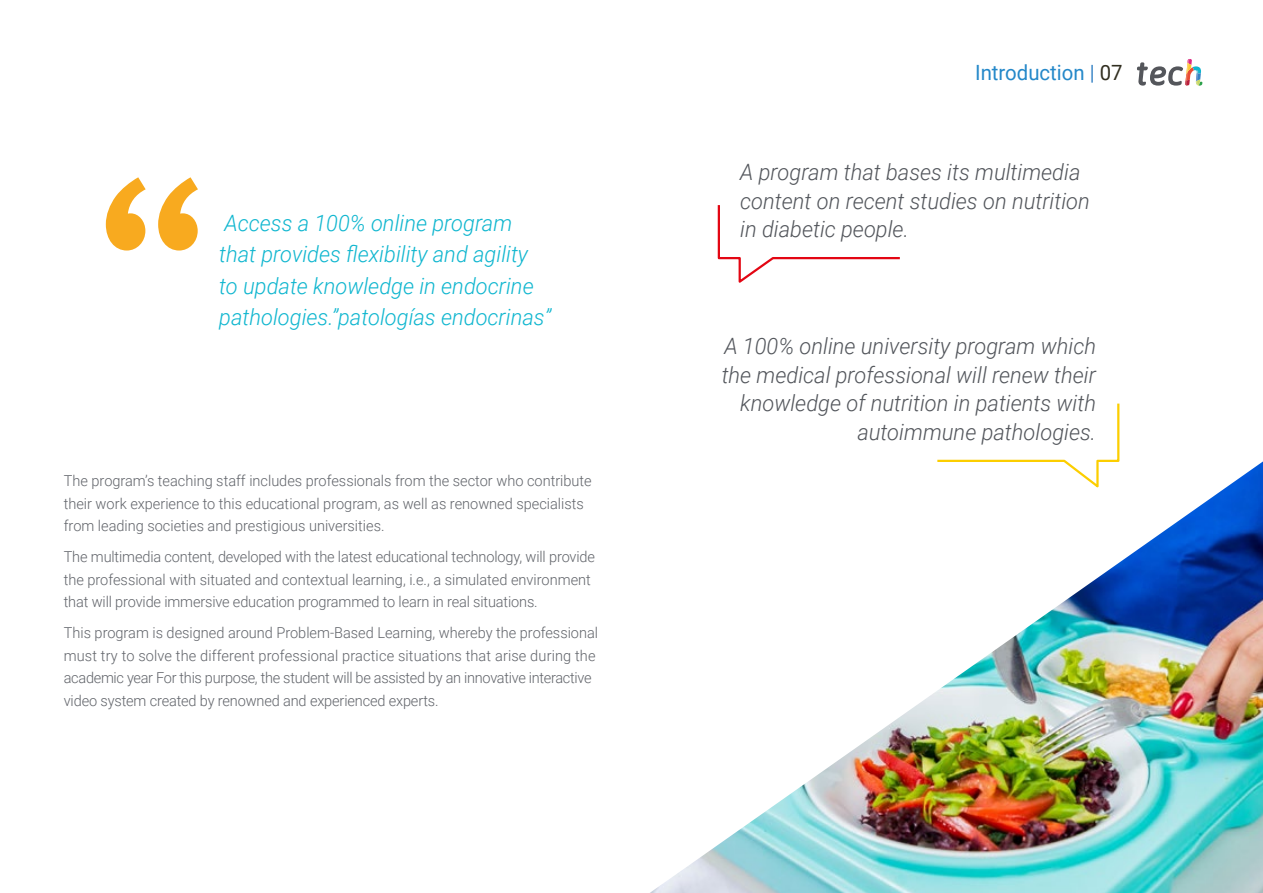
<style>
.page{position:relative;width:1263px;height:893px;background:#fff}
.page>*{position:absolute;margin:0;border:0;box-sizing:border-box;transform-origin:0 0}
.t1{font:italic 300 22.5px/28.5px "Roboto";color:#52555b;text-align:right}
.t2{font:italic 300 22.5px/31.5px "Roboto";color:#0fb6cf}
.t3{font:21px "Roboto";color:#2488c9}
.t4{font:300 15px/22.5px "Roboto";color:#61646a}
.s1{color:#3783c5}
.s2{color:#312e20}
</style>
<div class="page">
<img style="left:650px;top:461px;width:613px;height:432px">
<svg style="left:106px;top:177px;width:92px;height:74px"></svg>
<svg style="left:935px;top:403px;width:185px;height:88px"></svg>
<svg style="left:717px;top:205px;width:183px;height:78px"></svg>
<svg style="left:1137px;top:59px;width:65px;height:27px"></svg>
<h1 class="t2" style="left:219px;top:206px;width:333px">Access a 100% online program<br>that provides flexibility and agility to update knowledge in endocrine pathologies.”patologías endocrinas”</h1>
<p class="t4" style="left:64px;top:469px;width:529px">The program’s teaching staff includes professionals from the sector who contribute their work experience to this educational program, as well as renowned specialists from leading societies and prestigious universities.</p>
<p class="t4" style="left:64px;top:545px;width:533px">The multimedia content, developed with the latest educational technology, will provide the professional with situated and contextual learning, i.e., a simulated environment that will provide immersive education programmed to learn in real situations.</p>
<p class="t4" style="left:64px;top:621px;width:536px">This program is designed around Problem-Based Learning, whereby the professional must try to solve the different professional practice situations that arise during the academic year For this purpose, the student will be assisted by an innovative interactive video system created by renowned and experienced experts.</p>
<h2 class="t3" style="left:975px;top:57px;width:149px">Introduction <span class="s1">|</span> <span class="s2">07</span></h2>
<h1 class="t1" style="left:740px;top:157px;width:351px;text-align:left">A program that bases its multimedia content on recent studies on nutrition in diabetic people.</h1>
<h1 class="t1" style="left:722px;top:331px;width:376px">A 100% online university program which the medical professional will renew their knowledge of nutrition in patients with autoimmune pathologies.</h1>
</div>
